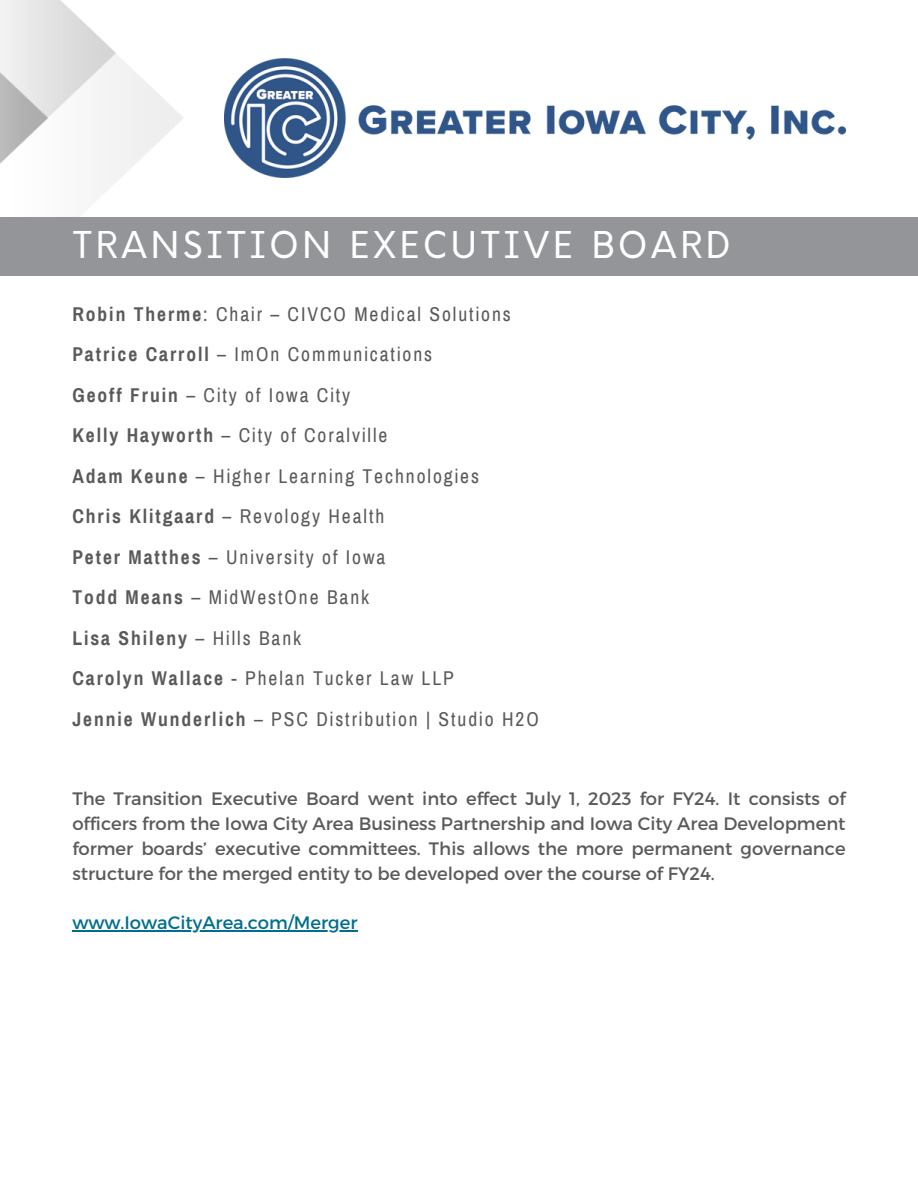
<style>
.page{position:relative;width:918px;height:1188px;background:#fff}
.page>*{position:absolute;margin:0;border:0;box-sizing:border-box;transform-origin:0 0}
.t1{font:500 36px "Amicale";letter-spacing:.1em;color:#fff}
.t2{font:19.5px "Archivo Narrow";letter-spacing:.1em;color:#5b5a5a}
.t3{font:700 19.5px "Archivo Narrow";letter-spacing:.1em;color:#5b5a5a}
.t4{font:18px/24.8px "Montserrat";color:#5b5a5a;text-align:justify}
.t5{font:18px "Montserrat";color:#006e8e}
.s1{font-weight:700}
.s2{font-weight:400}
</style>
<div class="page">
<img style="left:47px;top:0;width:68px;height:217px">
<img style="left:0;top:0;width:47px;height:276px">
<div style="left:0;top:217px;width:918px;height:58px;background:#939598"></div>
<img style="left:225px;top:59px;width:621px;height:119px">
<hr style="left:72px;top:930px;width:285px;height:1px;background:#006e8e">
<p class="t1" style="left:72px;top:231px;width:660px">TRANSITION EXECUTIVE BOARD</p>
<p class="t2" style="left:72px;top:304px;width:440px"><span class="s1">Robin Therme</span>: Chair – CIVCO Medical Solutions</p>
<p class="t2" style="left:72px;top:344px;width:361px"><span class="s1">Patrice Carroll</span> – ImOn Communications</p>
<p class="t2" style="left:72px;top:385px;width:279px"><span class="s1">Geoff Fruin</span> – City of Iowa City</p>
<p class="t2" style="left:72px;top:425px;width:317px"><span class="s1">Kelly Hayworth</span> – City of Coralville</p>
<p class="t2" style="left:72px;top:466px;width:408px"><span class="s1">Adam Keune</span> – Higher Learning Technologies</p>
<p class="t2" style="left:72px;top:506px;width:314px"><span class="s1">Chris Klitgaard</span> – Revology Health</p>
<p class="t2" style="left:72px;top:547px;width:315px"><span class="s1">Peter Matthes</span> – University of Iowa</p>
<p class="t2" style="left:72px;top:587px;width:298px"><span class="s1">Todd Means</span> – MidWestOne Bank</p>
<p class="t3" style="left:72px;top:628px;width:230px">Lisa Shileny <span class="s2">– Hills Bank</span></p>
<p class="t2" style="left:72px;top:668px;width:383px"><span class="s1">Carolyn Wallace</span> - Phelan Tucker Law LLP</p>
<p class="t2" style="left:72px;top:709px;width:468px"><span class="s1">Jennie Wunderlich</span> – PSC Distribution | Studio H2O</p>
<p class="t4" style="left:72px;top:786px;width:775px">The Transition Executive Board went into effect July 1, 2023 for FY24. It consists of officers from the Iowa City Area Business Partnership and Iowa City Area Development former boards’ executive committees. This allows the more permanent governance structure for the merged entity to be developed over the course of FY24.</p>
<p class="t5" style="left:72px;top:911px;width:287px">www.IowaCityArea.com/Merger</p>
</div>
